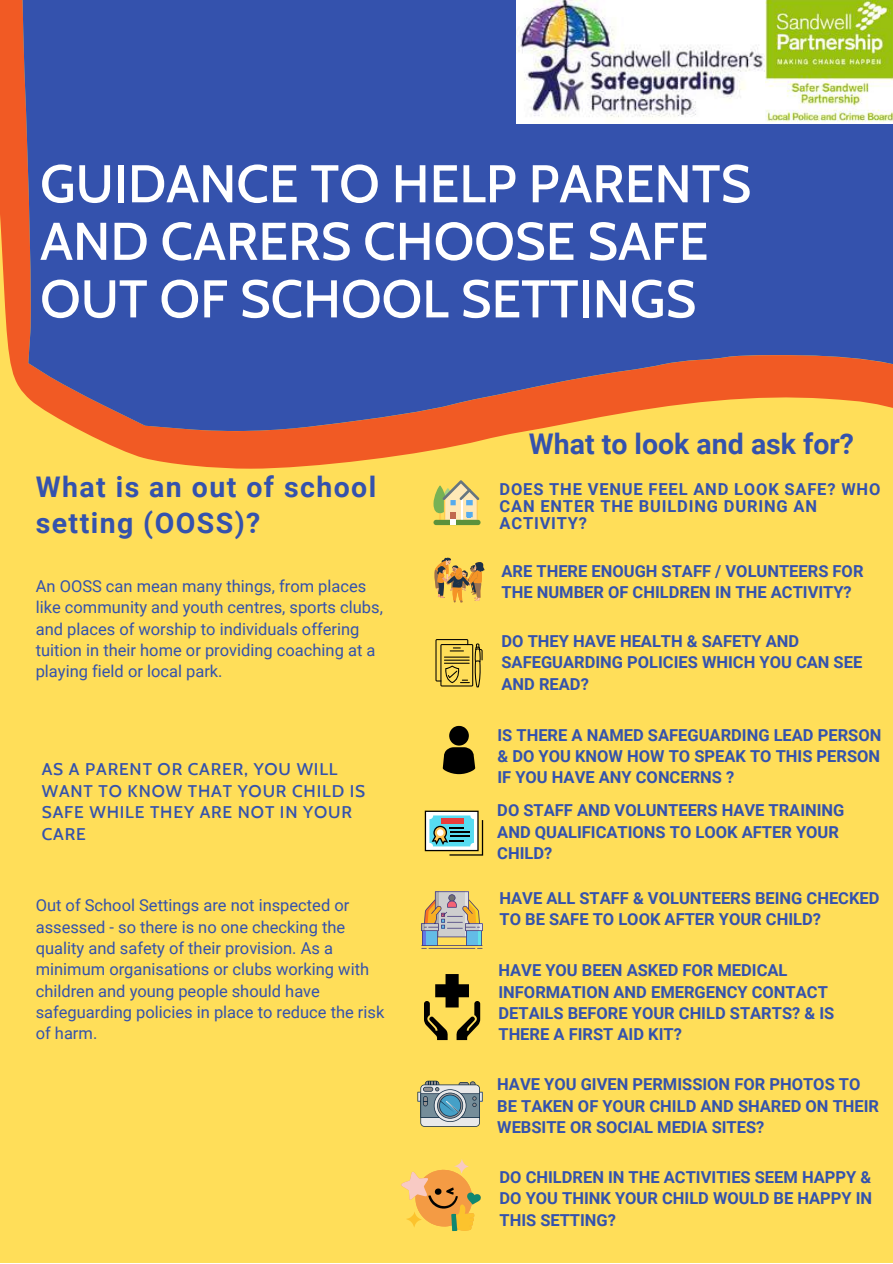
<style>
.page{position:relative;width:893px;height:1264px;background:#fff}
.page>*{position:absolute;margin:0;border:0;box-sizing:border-box;transform-origin:0 0}
.t1{font:500 52.95px/57.4px "Cabin";color:#fff}
.t2{font:700 28.5px/36px "Roboto";letter-spacing:.05em;color:#3452ad}
.t3{font:700 28.5px "Roboto";color:#3452ad}
.t4{font:500 17.25px/21.3px "Cabin";letter-spacing:.05em;color:#3452ad}
.t5{font:700 16.5px/21.3px "Roboto";color:#3452ad}
.t6{font:16.5px/21.3px "Roboto";color:#3452ad}
.t7{font:700 16.5px/16.8px "Roboto";letter-spacing:.05em;color:#3452ad}
</style>
<div class="page">
<div style="left:0;top:0;width:892px;height:1262px;background:#ffde59"></div>
<svg style="left:0;top:0;width:433px;height:469px;fill:#f15a24"></svg>
<svg style="left:19px;top:0;width:873px;height:450px;fill:#3452ad"></svg>
<div style="left:433px;top:520px;width:47px;height:5px;background:#5c913b;border-radius:3px"></div>
<svg style="left:433px;top:480px;width:46px;height:45px"></svg>
<svg style="left:434px;top:557px;width:51px;height:45px"></svg>
<svg style="left:435px;top:639px;width:47px;height:48px"></svg>
<svg style="left:442px;top:725px;width:33px;height:49px"></svg>
<svg style="left:425px;top:810px;width:58px;height:45px"></svg>
<hr style="left:449px;top:835px;width:20px;height:2px;background:#000">
<svg style="left:421px;top:891px;width:62px;height:55px"></svg>
<svg style="left:424px;top:974px;width:56px;height:66px"></svg>
<svg style="left:417px;top:1080px;width:65px;height:46px"></svg>
<svg style="left:401px;top:1159px;width:80px;height:71px"></svg>
<img style="left:516px;top:1px;width:376px;height:122px">
<h1 class="t1" style="left:40px;top:155px;width:712px">GUIDANCE TO HELP PARENTS<br>AND CARERS CHOOSE SAFE<br>OUT OF SCHOOL SETTINGS</h1>
<h2 class="t2" style="left:36px;top:469px;width:342px">What is an out of school setting (OOSS)?</h2>
<p class="t6" style="left:36px;top:575px;width:348px">An OOSS can mean many things, from places like community and youth centres, sports clubs, and places of worship to individuals offering tuition in their home or providing coaching at a playing field or local park.</p>
<p class="t4" style="left:42px;top:758px;width:325px">AS A PARENT OR CARER, YOU WILL<br>WANT TO KNOW THAT YOUR CHILD IS<br>SAFE WHILE THEY ARE NOT IN YOUR<br>CARE</p>
<p class="t6" style="left:36px;top:894px;width:350px">Out of School Settings are not inspected or assessed - so there is no one checking the quality and safety of their provision. As a minimum organisations or clubs working with children and young people should have safeguarding policies in place to reduce the risk of harm.</p>
<h2 class="t3" style="left:529px;top:428px;width:327px">What to look and ask for?</h2>
<p class="t7" style="left:499px;top:481px;width:382px">DOES THE VENUE FEEL AND LOOK SAFE? WHO<br>CAN ENTER THE BUILDING DURING AN<br>ACTIVITY?</p>
<p class="t5" style="left:501px;top:560px;width:363px">ARE THERE ENOUGH STAFF / VOLUNTEERS FOR<br>THE NUMBER OF CHILDREN IN THE ACTIVITY?</p>
<p class="t5" style="left:501px;top:630px;width:362px">DO THEY HAVE HEALTH &amp; SAFETY AND<br>SAFEGUARDING POLICIES WHICH YOU CAN SEE<br>AND READ?</p>
<p class="t5" style="left:497px;top:724px;width:385px;text-align:justify">IS THERE A NAMED SAFEGUARDING LEAD PERSON &amp; DO YOU KNOW HOW TO SPEAK TO THIS PERSON IF YOU HAVE ANY CONCERNS ?</p>
<p class="t5" style="left:497px;top:800px;width:349px">DO STAFF AND VOLUNTEERS HAVE TRAINING<br>AND QUALIFICATIONS TO LOOK AFTER YOUR<br>CHILD?</p>
<p class="t5" style="left:499px;top:887px;width:381px">HAVE ALL STAFF &amp; VOLUNTEERS BEING CHECKED<br>TO BE SAFE TO LOOK AFTER YOUR CHILD?</p>
<p class="t5" style="left:498px;top:960px;width:337px">HAVE YOU BEEN ASKED FOR MEDICAL<br>INFORMATION AND EMERGENCY CONTACT<br>DETAILS BEFORE YOUR CHILD STARTS? &amp; IS<br>THERE A FIRST AID KIT?</p>
<p class="t5" style="left:497px;top:1073px;width:383px">HAVE YOU GIVEN PERMISSION FOR PHOTOS TO<br>BE TAKEN OF YOUR CHILD AND SHARED ON THEIR<br>WEBSITE OR SOCIAL MEDIA SITES?</p>
<p class="t5" style="left:499px;top:1166px;width:374px;text-align:justify">DO CHILDREN IN THE ACTIVITIES SEEM HAPPY &amp; DO YOU THINK YOUR CHILD WOULD BE HAPPY IN THIS SETTING?</p>
</div>
